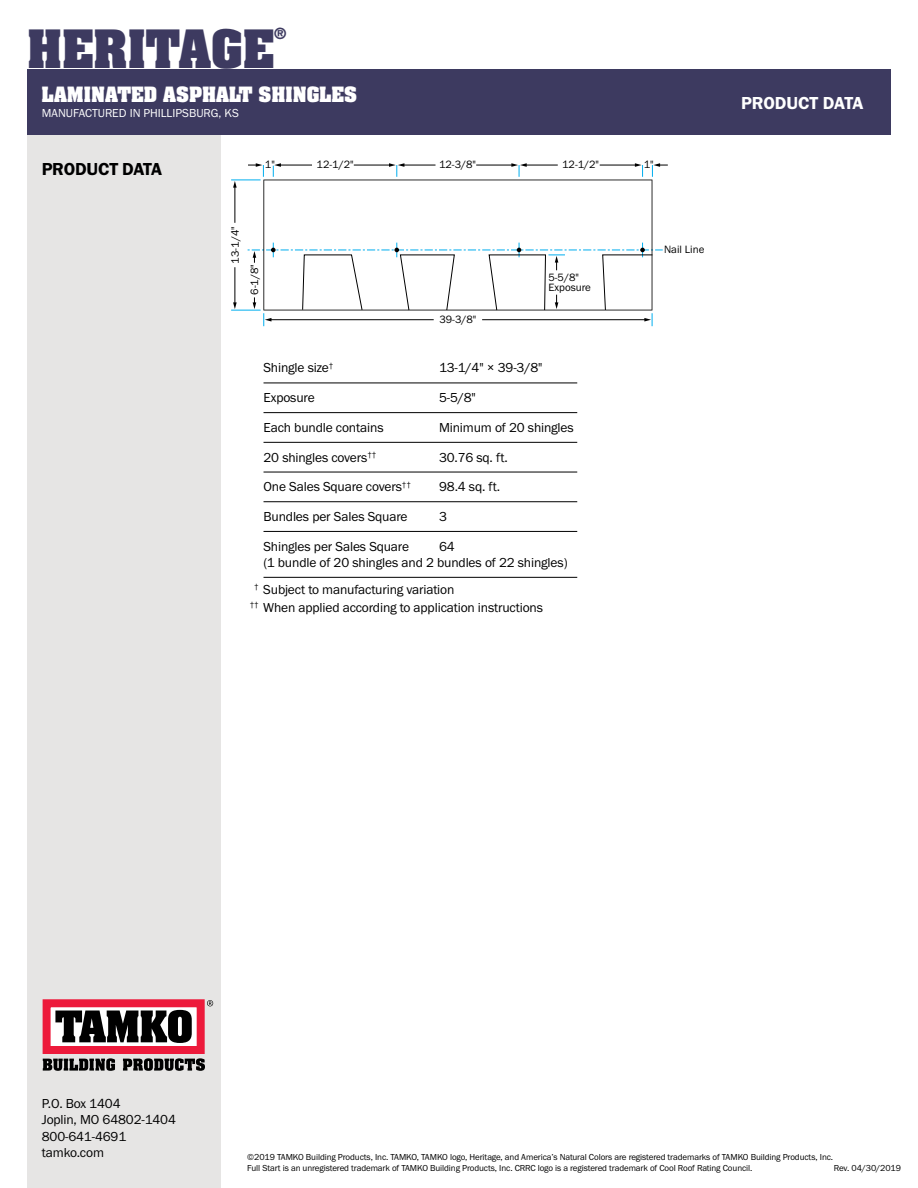
<style>
.page{position:relative;width:918px;height:1188px;background:#fff}
.page>*{position:absolute;margin:0;border:0;box-sizing:border-box;transform-origin:0 0}
.t1{font:700 45px "Aachen Std";color:#3d3a60}
.t2{font:700 18px "Aachen Std";color:#fff}
.t3{font:18px "Franklin Gothic URW Dem";letter-spacing:-.01em;color:#fff}
.t4{font:18px "Franklin Gothic URW Dem";letter-spacing:-.02em;color:#000}
.t5{font:18px "Myriad";color:#000}
.t6{font:13.5px/16.5px "Franklin Gothic URW Boo";letter-spacing:-.01em;color:#000}
.t7{font:700 13.05px "Aachen Std";color:#3d3a60}
.t8{font:12px "Franklin Gothic URW Boo";color:#fff}
.t9{font:10.95px/9.6px "Franklin Gothic URW Boo";color:#000}
.t10{font:9px/10.8px "Franklin Gothic URW Boo";letter-spacing:-.01em;color:#000}
</style>
<div class="page">
<div style="left:27px;top:135px;width:193px;height:1053px;background:#e6e5e4"></div>
<svg style="left:43px;top:1058px;width:72px;height:13px"></svg>
<svg style="left:123px;top:1058px;width:82px;height:13px"></svg>
<div style="left:43px;top:999px;width:162px;height:55px;background:#fff;border:8px solid #ed1a3b"></div>
<svg style="left:55px;top:1010px;width:137px;height:33px"></svg>
<svg style="left:207px;top:1000px;width:6px;height:6px"></svg>
<div style="left:27px;top:69px;width:864px;height:66px;background:#3d3a60"></div>
<hr style="left:264px;top:383px;width:313px;height:1px;background:#000">
<hr style="left:264px;top:412px;width:313px;height:1px;background:#000">
<hr style="left:264px;top:442px;width:313px;height:1px;background:#000">
<hr style="left:264px;top:472px;width:313px;height:1px;background:#000">
<hr style="left:264px;top:501px;width:313px;height:1px;background:#000">
<hr style="left:264px;top:531px;width:313px;height:1px;background:#000">
<hr style="left:264px;top:577px;width:313px;height:1px;background:#000">
<hr style="left:231px;top:180px;width:30px;height:1px;background:#00aeef">
<hr style="left:231px;top:310px;width:30px;height:1px;background:#00aeef">
<svg style="left:263px;top:180px;width:389px;height:63px"></svg>
<hr style="left:234px;top:186px;width:1px;height:37px;background:#000">
<svg style="left:233px;top:181px;width:4px;height:7px"></svg>
<hr style="left:234px;top:267px;width:1px;height:37px;background:#000">
<svg style="left:233px;top:302px;width:4px;height:7px"></svg>
<svg style="left:248px;top:243px;width:415px;height:83px"></svg>
<svg style="left:652px;top:163px;width:16px;height:14px"></svg>
<svg style="left:248px;top:163px;width:16px;height:14px"></svg>
<hr style="left:525px;top:165px;width:33px;height:1px;background:#000">
<hr style="left:600px;top:165px;width:36px;height:1px;background:#000">
<svg style="left:635px;top:163px;width:8px;height:14px"></svg>
<hr style="left:403px;top:165px;width:33px;height:1px;background:#000">
<hr style="left:476px;top:165px;width:37px;height:1px;background:#000">
<svg style="left:511px;top:163px;width:16px;height:14px"></svg>
<hr style="left:280px;top:165px;width:32px;height:1px;background:#000">
<svg style="left:273px;top:163px;width:8px;height:14px"></svg>
<hr style="left:354px;top:165px;width:36px;height:1px;background:#000">
<svg style="left:389px;top:163px;width:15px;height:14px"></svg>
<h1 class="t1" style="left:27px;top:16px;width:249px">HERITAGE</h1>
<p class="t7" style="left:274px;top:24px;width:14px">®</p>
<h2 class="t2" style="left:42px;top:82px;width:317px">LAMINATED ASPHALT SHINGLES</h2>
<p class="t8" style="left:42px;top:105px;width:199px">MANUFACTURED IN PHILLIPSBURG, KS</p>
<h2 class="t4" style="left:42px;top:158px;width:122px">PRODUCT DATA</h2>
<p class="t9" style="left:265px;top:160px;width:11px">1"</p>
<p class="t9" style="left:317px;top:160px;width:38px">12-1/2"</p>
<p class="t9" style="left:439px;top:160px;width:38px">12-3/8"</p>
<p class="t9" style="left:562px;top:160px;width:38px">12-1/2"</p>
<p class="t9" style="left:644px;top:160px;width:11px">1"</p>
<p class="t9" style="left:230px;top:264px;width:38px;rotate:-90deg">13-1/4"</p>
<p class="t9" style="left:249px;top:295px;width:32px;rotate:-90deg">6-1/8"</p>
<p class="t9" style="left:439px;top:314px;width:38px">39-3/8"</p>
<p class="t9" style="left:548px;top:272px;width:44px">5-5/8"<br>Exposure</p>
<p class="t6" style="left:264px;top:359px;width:71px">Shingle size<sup>†</sup></p>
<p class="t6" style="left:439px;top:359px;width:105px">13-1/4" × 39-3/8"</p>
<p class="t6" style="left:264px;top:389px;width:53px">Exposure</p>
<p class="t6" style="left:439px;top:389px;width:38px">5-5/8"</p>
<p class="t6" style="left:264px;top:419px;width:122px">Each bundle contains</p>
<p class="t6" style="left:439px;top:419px;width:136px">Minimum of 20 shingles</p>
<p class="t6" style="left:264px;top:449px;width:115px">20 shingles covers<sup>††</sup></p>
<p class="t6" style="left:439px;top:449px;width:70px">30.76 sq. ft.</p>
<p class="t6" style="left:264px;top:478px;width:149px">One Sales Square covers<sup>††</sup></p>
<p class="t6" style="left:439px;top:478px;width:63px">98.4 sq. ft.</p>
<p class="t6" style="left:264px;top:508px;width:145px">Bundles per Sales Square</p>
<p class="t6" style="left:439px;top:508px;width:9px">3</p>
<p class="t6" style="left:264px;top:538px;width:147px">Shingles per Sales Square</p>
<p class="t6" style="left:264px;top:538px;width:306px;text-indent:175px">64<br>(1 bundle of 20 shingles and 2 bundles of 22 shingles)</p>
<p class="t6" style="left:250px;top:580px;width:295px;line-height:18.3px;text-indent:5px"><sup>†</sup> Subject to manufacturing variation<br><sup>††</sup> When applied according to application instructions</p>
<p class="t9" style="left:664px;top:244px;width:42px">Nail Line</p>
<h2 class="t3" style="left:741px;top:92px;width:124px">PRODUCT DATA</h2>
<p class="t6" style="left:42px;top:1095px;width:136px">P.O. Box 1404<br>Joplin, MO 64802-1404<br>800-641-4691 tamko.com</p>
<h2 class="t5" style="left:367px;top:1148px;width:48px">2 inch</h2>
<p class="t10" style="left:247px;top:1152px;width:587px">©2019 TAMKO Building Products, Inc. TAMKO, TAMKO logo, Heritage, and America’s Natural Colors are registered trademarks of TAMKO Building Products, Inc.<br>Full Start is an unregistered trademark of TAMKO Building Products, Inc. CRRC logo is a registered trademark of Cool Roof Rating Council.</p>
<p class="t10" style="left:834px;top:1163px;width:69px">Rev. 04/30/2019</p>
</div>
